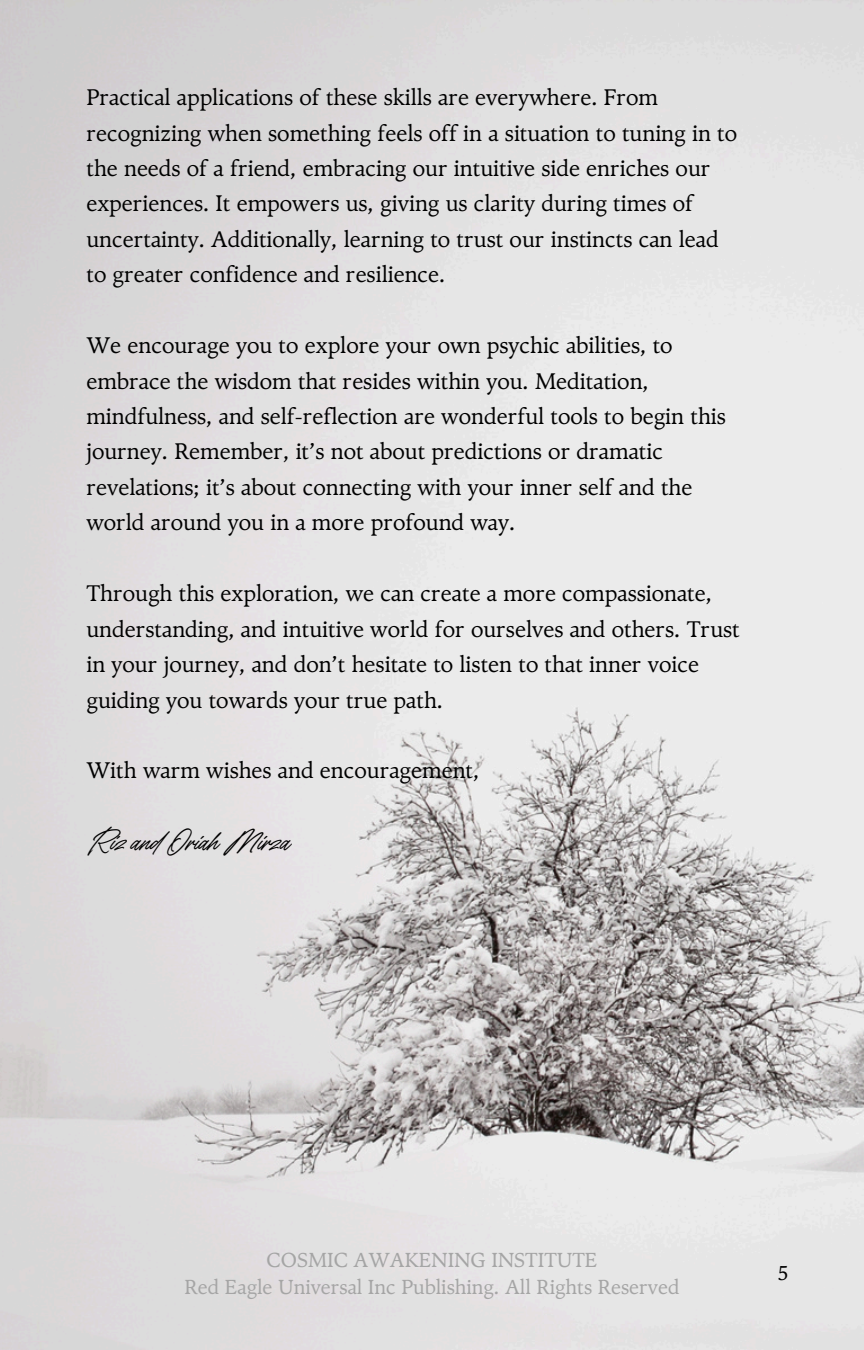
<style>
.page{position:relative;width:864px;height:1350px;background:#fff}
.page>*{position:absolute;margin:0;border:0;box-sizing:border-box;transform-origin:0 0}
.t1{font:22.5px/35.6px "TY Serif";color:#000}
.t2{font:22.5px "TY Script";color:#000}
.t3{font:20.25px/27px "TY Serif";color:#a5a5a5;text-align:center}
.t4{font:20.25px "TY Serif";color:#000}
</style>
<div class="page">
<img style="left:0;top:0;width:864px;height:1350px">
<p class="t1" style="left:86px;top:79px;width:652px">Practical applications of these skills are everywhere. From recognizing when something feels off in a situation to tuning in to the needs of a friend, embracing our intuitive side enriches our experiences. It empowers us, giving us clarity during times of uncertainty. Additionally, learning to trust our instincts can lead to greater confidence and resilience.</p>
<h1 class="t1" style="left:86px;top:328px;width:641px">We encourage you to explore your own psychic abilities, to embrace the wisdom that resides within you. Meditation, mindfulness, and self-reflection are wonderful tools to begin this journey. Remember, it’s not about predictions or dramatic revelations; it’s about connecting with your inner self and the world around you in a more profound way.</h1>
<h1 class="t1" style="left:86px;top:576px;width:655px">Through this exploration, we can create a more compassionate, understanding, and intuitive world for ourselves and others. Trust in your journey, and don’t hesitate to listen to that inner voice guiding you towards your true path.</h1>
<h1 class="t1" style="left:86px;top:753px;width:395px">With warm wishes and encouragement,</h1>
<h1 class="t2" style="left:86px;top:828px;width:205px">Riz and Oriah Mirza</h1>
<h1 class="t3" style="left:185px;top:1246px;width:496px">COSMIC AWAKENING INSTITUTE<br>Red Eagle Universal Inc Publishing. All Rights Reserved</h1>
<p class="t4" style="left:778px;top:1261px;width:13px">5</p>
</div>
